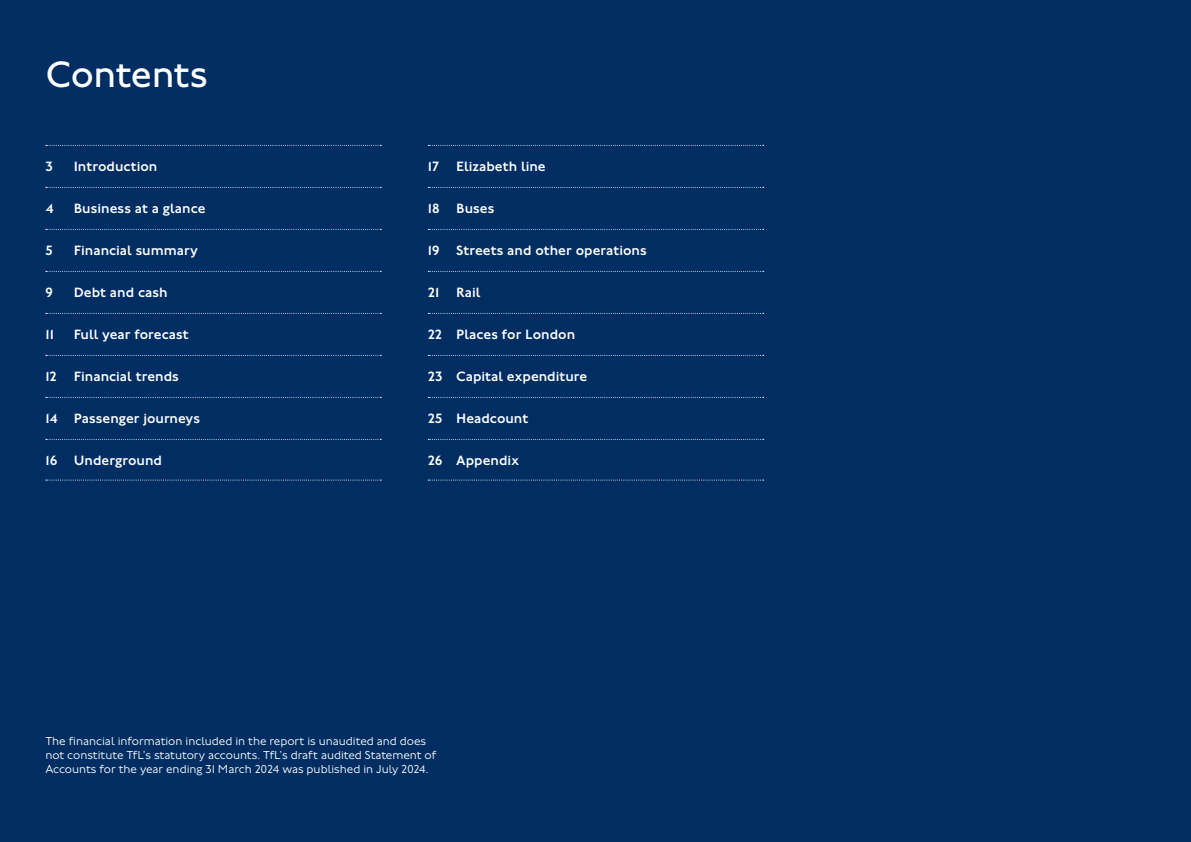
<style>
.page{position:relative;width:1191px;height:842px;background:#002e63}
.page>*{position:absolute;margin:0;border:0;box-sizing:border-box;transform-origin:0 0}
.Contents_Styles_Contents_Heading_38_38{font:38px "Johnston 100";letter-spacing:-.015em;color:#fff}
.t1{font:500 14px "Johnston 100";color:#fff}
.Body_12_14_W_O_P{font:300 12px/14px "Johnston 100";color:#fff}
</style>
<div class="page">
<svg style="left:46px;top:145px;width:335px;height:1px"></svg>
<svg style="left:46px;top:187px;width:335px;height:1px"></svg>
<svg style="left:46px;top:229px;width:335px;height:1px"></svg>
<svg style="left:46px;top:271px;width:335px;height:1px"></svg>
<svg style="left:46px;top:313px;width:335px;height:1px"></svg>
<svg style="left:46px;top:355px;width:335px;height:1px"></svg>
<svg style="left:46px;top:397px;width:335px;height:1px"></svg>
<svg style="left:46px;top:439px;width:335px;height:1px"></svg>
<svg style="left:46px;top:480px;width:335px;height:1px"></svg>
<svg style="left:428px;top:145px;width:335px;height:1px"></svg>
<svg style="left:428px;top:187px;width:335px;height:1px"></svg>
<svg style="left:428px;top:229px;width:335px;height:1px"></svg>
<svg style="left:428px;top:271px;width:335px;height:1px"></svg>
<svg style="left:428px;top:313px;width:335px;height:1px"></svg>
<svg style="left:428px;top:355px;width:335px;height:1px"></svg>
<svg style="left:428px;top:397px;width:335px;height:1px"></svg>
<svg style="left:428px;top:439px;width:335px;height:1px"></svg>
<svg style="left:428px;top:480px;width:335px;height:1px"></svg>
<h2 class="Contents_Styles_Contents_Heading_38_38" style="left:45px;top:54px;width:164px">Contents</h2>
<p class="t1" style="left:45px;top:159px;width:9px">3</p>
<p class="t1" style="left:74px;top:159px;width:85px">Introduction</p>
<p class="t1" style="left:45px;top:201px;width:10px">4</p>
<p class="t1" style="left:74px;top:201px;width:133px">Business at a glance</p>
<p class="t1" style="left:45px;top:243px;width:9px">5</p>
<p class="t1" style="left:74px;top:243px;width:126px">Financial summary</p>
<p class="t1" style="left:45px;top:285px;width:9px">9</p>
<p class="t1" style="left:74px;top:285px;width:95px">Debt and cash</p>
<p class="t1" style="left:45px;top:327px;width:10px">11</p>
<p class="t1" style="left:74px;top:327px;width:116px">Full year forecast</p>
<p class="t1" style="left:45px;top:369px;width:135px">12 Financial trends</p>
<p class="t1" style="left:45px;top:411px;width:156px">14 Passenger journeys</p>
<p class="t1" style="left:45px;top:453px;width:118px">16 Underground</p>
<p class="t1" style="left:428px;top:159px;width:119px">17 Elizabeth line</p>
<p class="t1" style="left:428px;top:201px;width:68px">18 Buses</p>
<p class="t1" style="left:428px;top:243px;width:220px">19 Streets and other operations</p>
<p class="t1" style="left:428px;top:285px;width:54px">21 Rail</p>
<p class="t1" style="left:428px;top:327px;width:149px">22 Places for London</p>
<p class="t1" style="left:428px;top:369px;width:161px">23 Capital expenditure</p>
<p class="t1" style="left:428px;top:411px;width:102px">25 Headcount</p>
<p class="t1" style="left:428px;top:453px;width:93px">26 Appendix</p>
<p class="Body_12_14_W_O_P" style="left:45px;top:735px;width:392px">The financial information included in the report is unaudited and does not constitute TfL’s statutory accounts. TfL’s draft audited Statement of<br>Accounts for the year ending 31 March 2024 was published in July 2024.</p>
</div>
